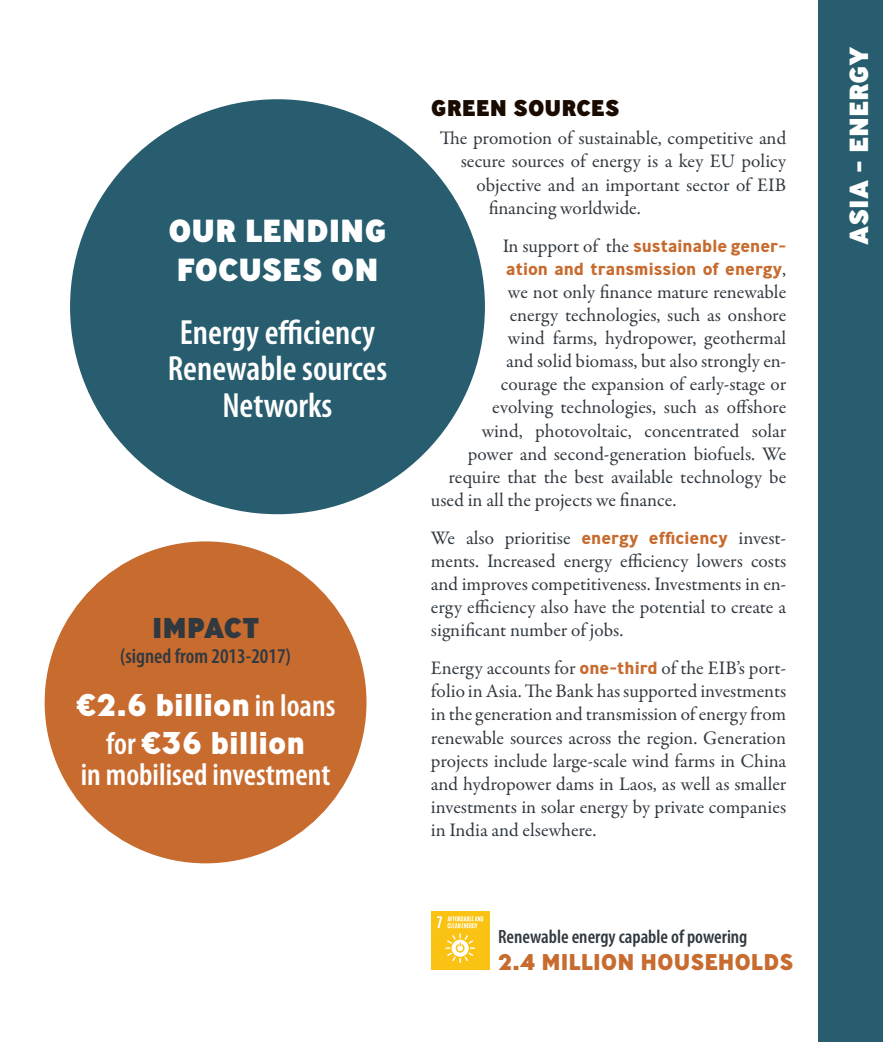
<style>
.page{position:relative;width:883px;height:1042px;background:#fff}
.page>*{position:absolute;margin:0;border:0;box-sizing:border-box;transform-origin:0 0}
.t1{font:600 condensed 35.18px/36.4px "Myriad Pro";color:#fff;text-align:center}
.t2{font:800 31.85px/38.3px "Ministry";color:#fff}
.t3{font:800 31.5px/37.8px "Ministry";color:#fff;text-align:center}
.t4{font:600 condensed 31.5px "Myriad Pro";color:#fff}
.t5{font:800 28.7px "Ministry";color:#313940}
.t6{font:800 26.25px "Ministry";color:#fff}
.t7{font:800 22.75px "Ministry";color:#c76b2f}
.t8{font:800 22.75px "Ministry";letter-spacing:.005em;color:#190b00}
.t9{font:600 condensed 21px "Myriad Pro";color:#313940}
.t10{font:19.25px/23.1px "Garamond Premr Pro";color:#313940;text-align:justify}
.t11{font:600 condensed 19.25px "Myriad Pro";color:#313940}
.t12{font:700 17.5px/23.1px "Ministry";color:#c76b2f}
.s1{font-family:"Myriad Pro";font-weight:600;font-stretch:condensed}
.s2{font-family:"Garamond Premr Pro";font-weight:400;font-size:19.25px;color:#313940}
.s3{font-family:"Ministry";font-weight:700;font-size:17.5px;color:#c76b2f}
</style>
<div class="page">
<div style="left:819px;top:0;width:64px;height:1042px;background:#275d6e"></div>
<div style="left:70px;top:99px;width:415px;height:415px;background:#275d6e;border-radius:50%"></div>
<div style="left:431px;top:911px;width:58px;height:59px;background:#fac313"></div>
<svg style="left:437px;top:916px;width:46px;height:47px"></svg>
<div style="left:45px;top:541px;width:322px;height:322px;background:#c76b2f;border-radius:50%"></div>
<h2 class="t2" style="left:168px;top:211px;width:220px">OUR LENDING<br>FOCUSES ON</h2>
<h1 class="t1" style="left:168px;top:315px;width:221px">Energy efficiency<br>Renewable sources<br>Networks</h1>
<h3 class="t5" style="left:152px;top:609px;width:108px">IMPACT</h3>
<p class="t9" style="left:120px;top:645px;width:172px">(signed from 2013-2017)</p>
<h3 class="t3" style="left:76px;top:685px;width:261px">€2.6 billion <span class="s1">in loans for</span> €36 billion</h3>
<h3 class="t4" style="left:81px;top:758px;width:251px">in mobilised investment</h3>
<p class="t8" style="left:431px;top:93px;width:190px">GREEN SOURCES</p>
<p class="t10" style="left:440px;top:127px;width:348px">The promotion of sustainable, competitive and</p>
<p class="t10" style="left:461px;top:150px;width:327px">secure sources of energy is a key EU policy</p>
<p class="t10" style="left:476px;top:173px;width:311px">objective and an important sector of EIB</p>
<p class="t10" style="left:489px;top:197px;width:154px">financing worldwide.</p>
<p class="t12" style="left:503px;top:234px;width:285px"><span class="s2">In support of the</span> sustainable gener&shy;ation and transmission of energy<span class="s2">,</span></p>
<p class="t10" style="left:508px;top:281px;width:280px">we not only finance mature renewable</p>
<p class="t10" style="left:510px;top:304px;width:278px">energy technologies, such as onshore</p>
<p class="t10" style="left:508px;top:327px;width:280px">wind farms, hydropower, geothermal</p>
<p class="t10" style="left:506px;top:350px;width:281px">and solid biomass, but also strongly en-</p>
<p class="t10" style="left:501px;top:373px;width:287px">courage the expansion of early-stage or</p>
<p class="t10" style="left:492px;top:396px;width:295px">evolving technologies, such as offshore</p>
<p class="t10" style="left:482px;top:419px;width:306px">wind, photovoltaic, concentrated solar</p>
<p class="t10" style="left:468px;top:442px;width:320px">power and second-generation biofuels. We</p>
<p class="t10" style="left:448px;top:465px;width:339px">require that the best available technology be</p>
<p class="t10" style="left:431px;top:489px;width:247px">used in all the projects we finance.</p>
<p class="t10" style="left:431px;top:527px;width:357px">We also prioritise <span class="s3">energy efficiency</span> invest&shy;ments. Increased energy efficiency lowers costs and improves competitiveness. Investments in en&shy;ergy efficiency also have the potential to create a significant number of jobs.</p>
<p class="t10" style="left:431px;top:657px;width:357px">Energy accounts for <span class="s3">one-third</span> of the EIB’s port&shy;folio in Asia. The Bank has supported investments in the generation and transmission of energy from renewable sources across the region. Generation projects include large-scale wind farms in China and hydropower dams in Laos, as well as smaller investments in solar energy by private companies in India and elsewhere.</p>
<p class="t11" style="left:498px;top:925px;width:251px">Renewable energy capable of powering</p>
<p class="t7" style="left:498px;top:946px;width:297px">2.4 MILLION HOUSEHOLDS</p>
<h3 class="t6" style="left:841px;top:245px;width:199px;rotate:-90deg">ASIA - ENERGY</h3>
</div>
